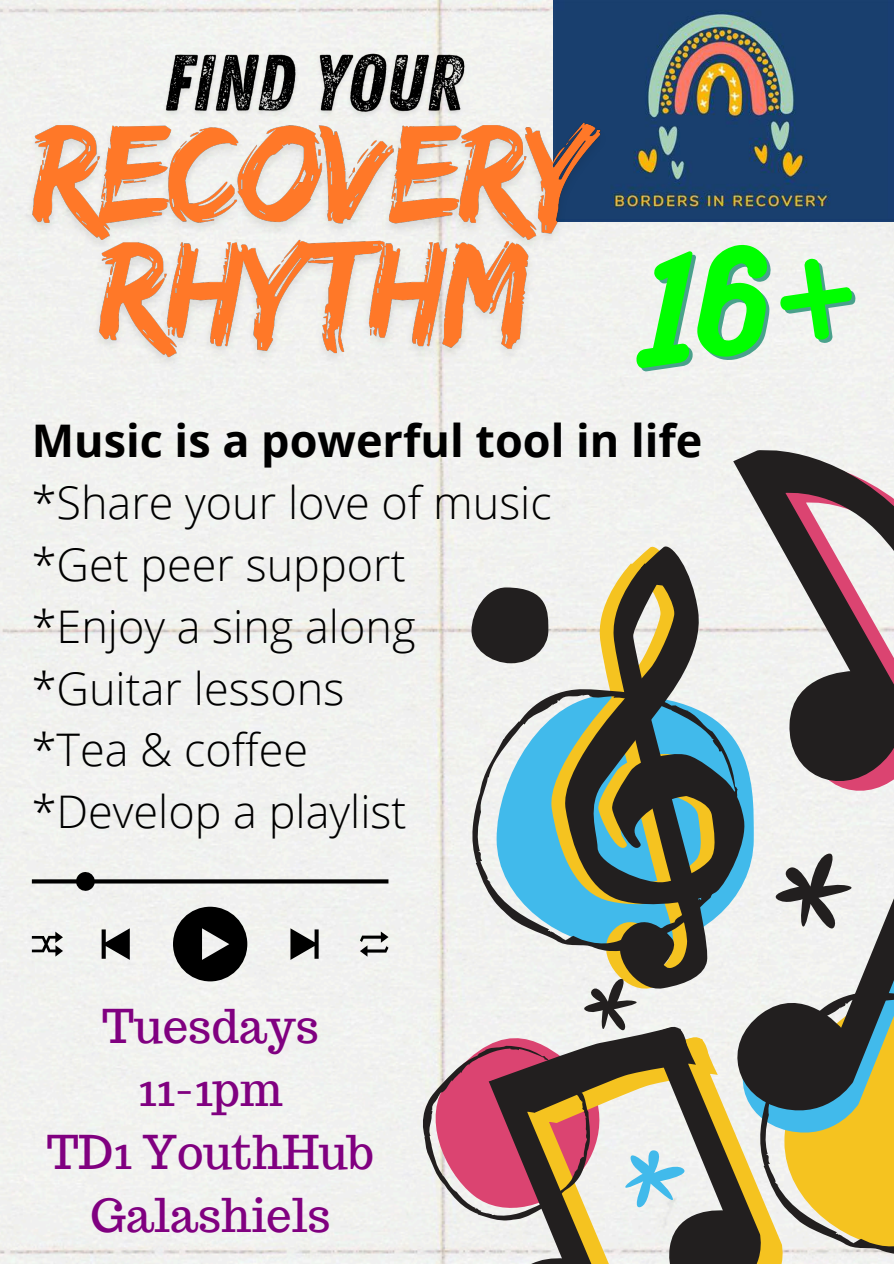
<style>
.page{position:relative;width:894px;height:1264px;background:#fff}
.page>*{position:absolute;margin:0;border:0;box-sizing:border-box;transform-origin:0 0}
.t1{font:45.6px "Trocchi";color:#800080}
.t2{font:300 45px "Open Sans";color:#000}
.t3{font:700 45px "Open Sans";color:#000}
</style>
<div class="page">
<svg style="left:733px;top:441px;width:160px;height:122px"></svg>
<svg style="left:559px;top:541px;width:188px;height:22px;fill:#f0f0f0"></svg>
<svg style="left:420px;top:563px;width:473px;height:700px"></svg>
<img style="left:553px;top:0;width:340px;height:222px">
<svg style="left:32px;top:871px;width:356px;height:110px"></svg>
<img style="left:158px;top:36px;width:314px;height:54px">
<img style="left:15px;top:90px;width:601px;height:288px">
<div style="left:625px;top:243px;width:236px;height:129px;background:#f0f1f0"></div>
<p class="t3" style="left:32px;top:409px;width:672px">Music is a powerful tool in life</p>
<h1 class="t2" style="left:32px;top:471px;width:521px">*Share your love of music</h1>
<p class="t2" style="left:32px;top:532px;width:375px">*Get peer support</p>
<p class="t2" style="left:32px;top:594px;width:385px">*Enjoy a sing along</p>
<p class="t2" style="left:32px;top:656px;width:314px">*Guitar lessons</p>
<p class="t2" style="left:32px;top:718px;width:278px">*Tea &amp; coffee</p>
<p class="t2" style="left:32px;top:780px;width:376px">*Develop a playlist</p>
<p class="t1" style="left:102px;top:996px;width:218px">Tuesdays</p>
<p class="t1" style="left:138px;top:1059px;width:146px">11-1pm</p>
<p class="t1" style="left:47px;top:1122px;width:329px">TD1 YouthHub</p>
<p class="t1" style="left:90px;top:1185px;width:242px">Galashiels</p>
</div>
